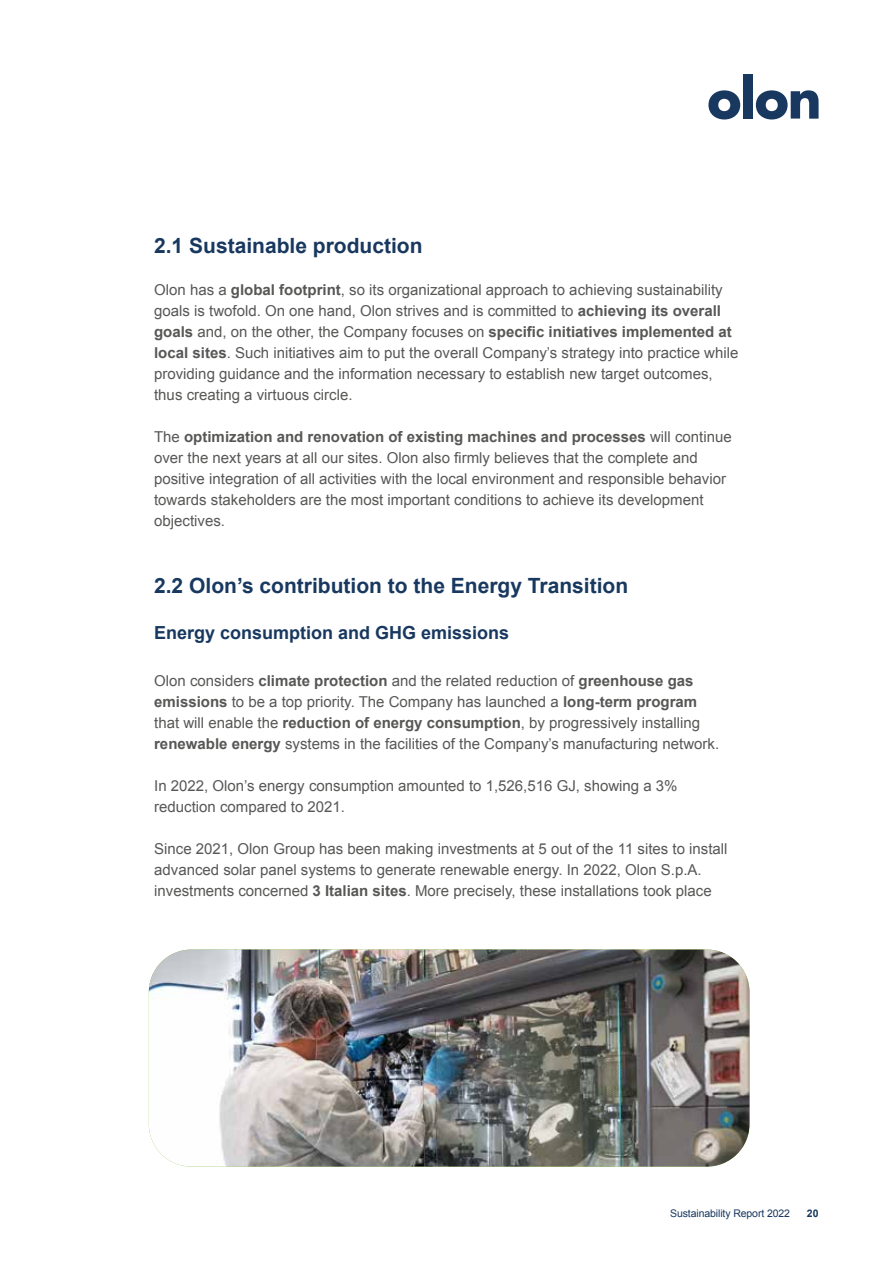
<style>
.page{position:relative;width:893px;height:1263px;background:#fff}
.page>*{position:absolute;margin:0;border:0;box-sizing:border-box;transform-origin:0 0}
.t1{font:700 21px "Arial";color:#18385f}
.t2{font:700 18px "Arial";color:#18385f}
.t3{font:15px/21px "Arial";color:#575756}
.t4{font:10.5px "Arial";letter-spacing:-.01em;color:#18385f}
.t5{font:700 10.5px "Arial";color:#18385f}
.s1{font-weight:700}
</style>
<div class="page">
<svg style="left:708px;top:90px;width:32px;height:30px"></svg>
<div style="left:743px;top:74px;width:10px;height:45px;background:#18385f"></div>
<svg style="left:756px;top:90px;width:63px;height:30px"></svg>
<img style="left:149px;top:949px;width:600px;height:217px">
<h1 class="t1" style="left:154px;top:232px;width:270px">2.1 Sustainable production</h1>
<p class="t3" style="left:154px;top:279px;width:586px">Olon has a <span class="s1">global footprint</span>, so its organizational approach to achieving sustainability goals is twofold. On one hand, Olon strives and is committed to <span class="s1">achieving its overall goals</span> and, on the other, the Company focuses on <span class="s1">specific initiatives implemented at local sites</span>. Such initiatives aim to put the overall Company’s strategy into practice while providing guidance and the information necessary to establish new target outcomes, thus creating a virtuous circle.</p>
<p class="t3" style="left:154px;top:426px;width:579px">The <span class="s1">optimization and renovation of existing machines and processes</span> will continue over the next years at all our sites. Olon also firmly believes that the complete and positive integration of all activities with the local environment and responsible behavior towards stakeholders are the most important conditions to achieve its development objectives.</p>
<h1 class="t1" style="left:154px;top:572px;width:476px">2.2 Olon’s contribution to the Energy Transition</h1>
<p class="t2" style="left:154px;top:621px;width:357px">Energy consumption and GHG emissions</p>
<p class="t3" style="left:154px;top:670px;width:566px">Olon considers <span class="s1">climate protection</span> and the related reduction of <span class="s1">greenhouse gas emissions</span> to be a top priority. The Company has launched a <span class="s1">long-term program </span>that will enable the <span class="s1">reduction of energy consumption</span>, by progressively installing <span class="s1">renewable energy</span> systems in the facilities of the Company’s manufacturing network.</p>
<p class="t3" style="left:154px;top:775px;width:525px">In 2022, Olon’s energy consumption amounted to 1,526,516 GJ, showing a 3% reduction compared to 2021.</p>
<p class="t3" style="left:154px;top:838px;width:575px">Since 2021, Olon Group has been making investments at 5 out of the 11 sites to install advanced solar panel systems to generate renewable energy. In 2022, Olon S.p.A. investments concerned <span class="s1">3 Italian sites</span>. More precisely, these installations took place</p>
<p class="t4" style="left:670px;top:1206px;width:121px">Sustainability Report 2022</p>
<p class="t5" style="left:807px;top:1206px;width:13px">20</p>
</div>
